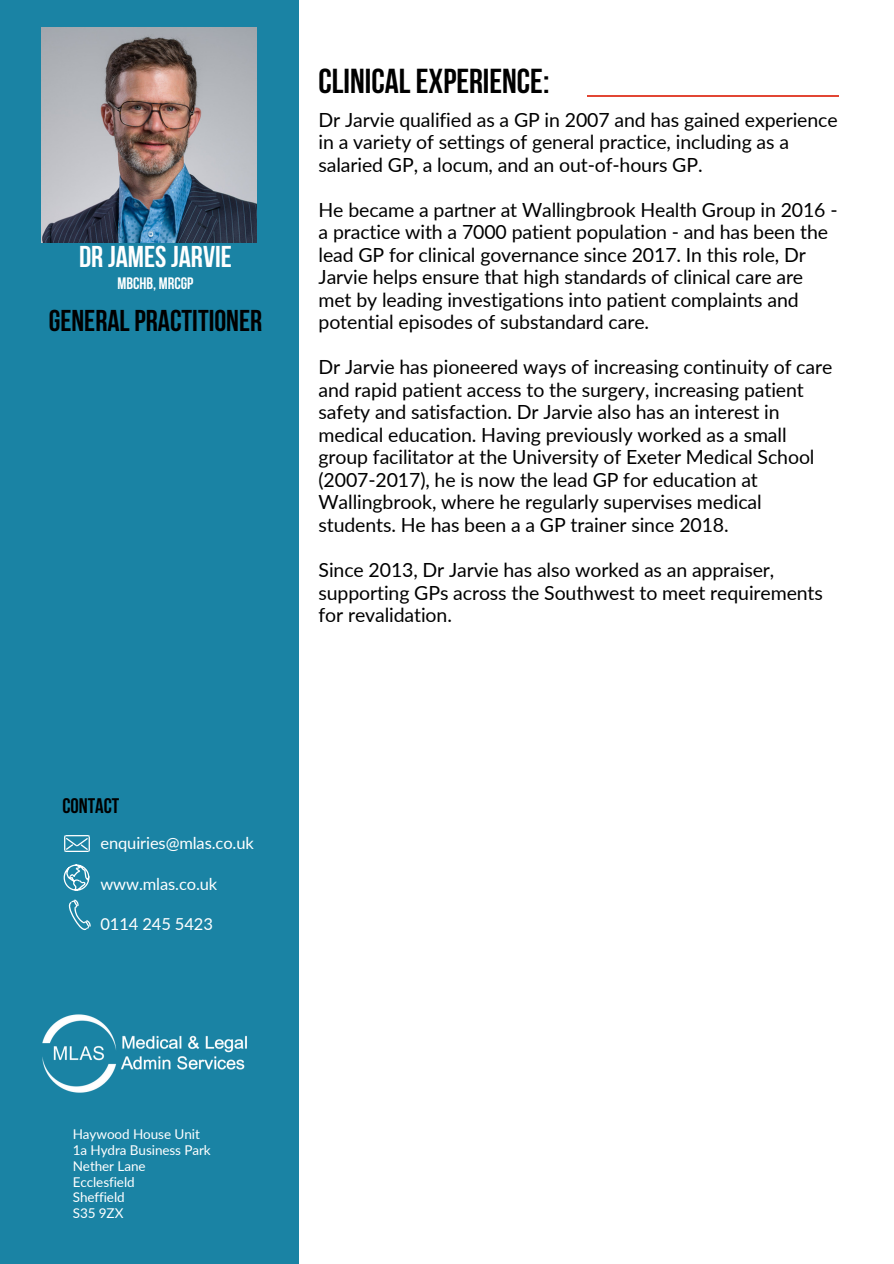
<style>
.page{position:relative;width:894px;height:1264px;background:#fff}
.page>*{position:absolute;margin:0;border:0;box-sizing:border-box;transform-origin:0 0}
.t1{font:700 34.5px "Bebas Neue";color:#000}
.t2{font:700 30px "Bebas Neue";color:#000}
.t3{font:700 30px "Bebas Neue";color:#fff}
.t4{font:700 21px "Bebas Neue";color:#000}
.t5{font:19.5px/22.5px "Lato";letter-spacing:-.005em;color:#000}
.t6{font:16.5px "Lato";letter-spacing:-.005em;color:#fff}
.t7{font:700 16.5px "Bebas Neue";color:#fff}
.t8{font:13.5px/15.8px "Lato";letter-spacing:-.005em;color:#fff}
</style>
<div class="page">
<hr style="left:587px;top:95px;width:251px;height:1px;background:#e24634">
<div style="left:0;top:0;width:298px;height:1263px;background:#1a83a4"></div>
<svg style="left:64px;top:835px;width:26px;height:55px"></svg>
<img style="left:42px;top:1014px;width:205px;height:79px">
<img style="left:42px;top:28px;width:215px;height:215px">
<h3 class="t3" style="left:79px;top:245px;width:154px">DR JAMESJARVIE</h3>
<h3 class="t7" style="left:117px;top:276px;width:77px">MBCHB, MRCGP</h3>
<h3 class="t2" style="left:49px;top:309px;width:215px">GENERALPRACTITIONER</h3>
<h2 class="t1" style="left:318px;top:67px;width:232px">CLINICALEXPERIENCE:</h2>
<h2 class="t5" style="left:318px;top:108px;width:520px">Dr Jarvie qualified as a GP in 2007 and has gained experience in a variety of settings of general practice, including as a salaried GP, a locum, and an out-of-hours GP.</h2>
<h4 class="t5" style="left:318px;top:198px;width:520px">He became a partner at Wallingbrook Health Group in 2016 - a practice with a 7000 patient population - and has been the lead GP for clinical governance since 2017. In this role, Dr Jarvie helps ensure that high standards of clinical care are met by leading investigations into patient complaints and potential episodes of substandard care.</h4>
<p class="t5" style="left:318px;top:355px;width:515px">Dr Jarvie has pioneered ways of increasing continuity of care and rapid patient access to the surgery, increasing patient safety and satisfaction. Dr Jarvie also has an interest in medical education. Having previously worked as a small group facilitator at the University of Exeter Medical School (2007-2017), he is now the lead GP for education at Wallingbrook, where he regularly supervises medical students. He has been a a GP trainer since 2018.</p>
<p class="t5" style="left:318px;top:558px;width:505px">Since 2013, Dr Jarvie has also worked as an appraiser, supporting GPs across the Southwest to meet requirements for revalidation.</p>
<p class="t4" style="left:62px;top:797px;width:58px">CONTACT</p>
<h1 class="t6" style="left:100px;top:833px;width:155px">enquiries@mlas.co.uk</h1>
<h1 class="t6" style="left:100px;top:873px;width:118px">www.mlas.co.uk</h1>
<h1 class="t6" style="left:100px;top:914px;width:114px">0114 245 5423</h1>
<p class="t8" style="left:73px;top:1126px;width:128px">Haywood House Unit</p>
<p class="t8" style="left:73px;top:1141px;width:139px">1a Hydra Business Park<br>Nether Lane</p>
<p class="t8" style="left:73px;top:1173px;width:63px">Ecclesfield</p>
<p class="t8" style="left:73px;top:1189px;width:53px">Sheffield</p>
<h3 class="t8" style="left:73px;top:1204px;width:52px">S35 9ZX</h3>
</div>
